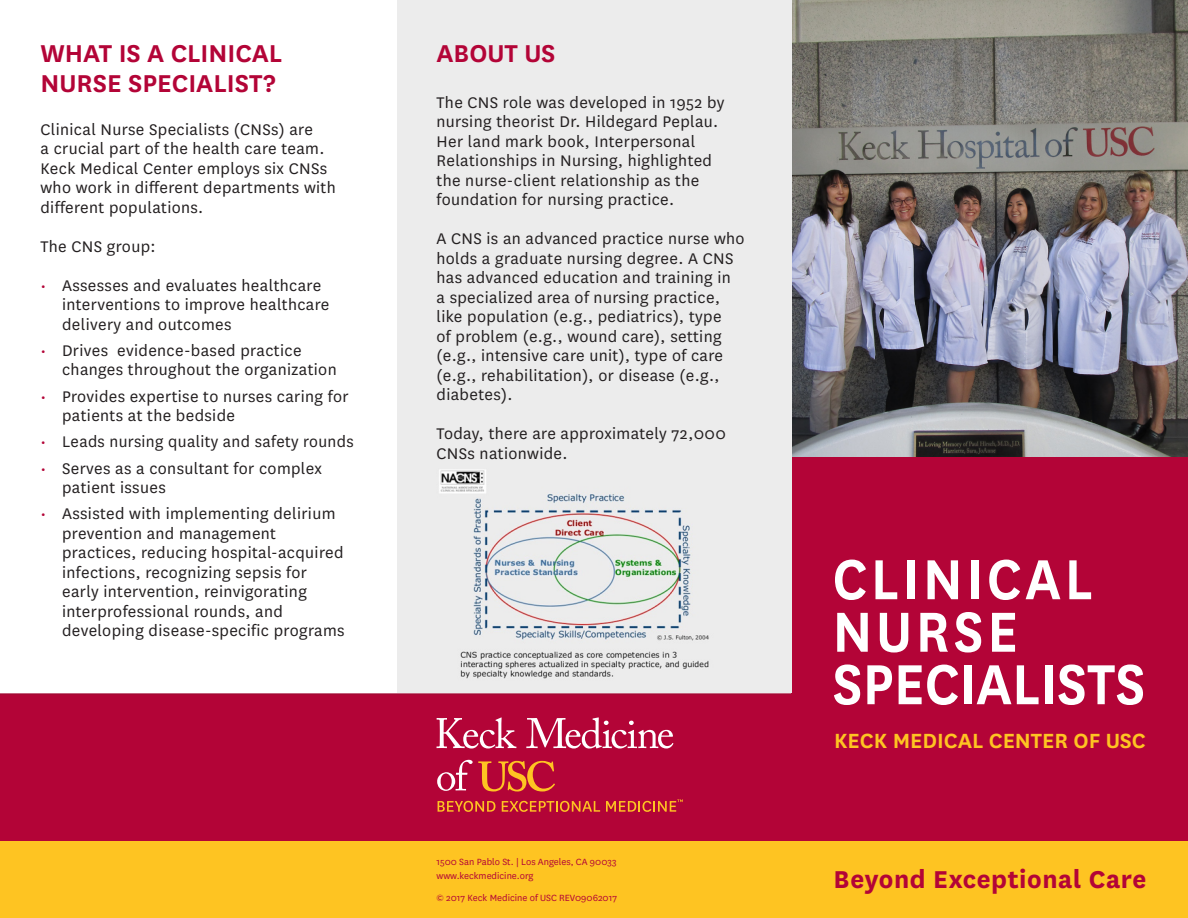
<style>
.page{position:relative;width:1188px;height:918px;background:#fff}
.page>*{position:absolute;margin:0;border:0;box-sizing:border-box;transform-origin:0 0}
.t1{font:600 66px/52.5px "National";letter-spacing:.06em;color:#fff;scale:.91 1}
.t2{font:600 28.5px/30px "National";color:#b30437}
.t3{font:700 28.5px "National";letter-spacing:.02em;color:#b30437}
.t4{font:600 24px "National";color:#fec422}
.t5{font:18px/19.5px "National";letter-spacing:.02em;color:#231f20}
.t6{font:10.5px "National";color:#b30437}
.s1{color:#b30437}
</style>
<div class="page">
<div style="left:0;top:693px;width:792px;height:149px;background:#b30437"></div>
<img style="left:793px;top:0;width:395px;height:458px">
<div style="left:792px;top:458px;width:396px;height:460px;background:#b30437"></div>
<div style="left:0;top:842px;width:1188px;height:76px;background:#fec422"></div>
<svg style="left:437px;top:717px;width:79px;height:32px"></svg>
<svg style="left:526px;top:717px;width:147px;height:32px"></svg>
<svg style="left:437px;top:760px;width:118px;height:32px;background:#c73b40"></svg>
<svg style="left:438px;top:801px;width:57px;height:11px"></svg>
<svg style="left:502px;top:801px;width:98px;height:11px"></svg>
<svg style="left:606px;top:799px;width:77px;height:13px"></svg>
<div style="left:397px;top:0;width:395px;height:693px;background:#ececec"></div>
<img style="left:439px;top:469px;width:270px;height:210px">
<p class="t2" style="left:40px;top:36px;width:243px">WHAT IS A CLINICAL<br>NURSE SPECIALIST?</p>
<p class="t5" style="left:40px;top:119px;width:297px">Clinical Nurse Specialists (CNSs) are<br>a crucial part of the health care team.<br>Keck Medical Center employs six CNSs who work in different departments with different populations.</p>
<p class="t5" style="left:40px;top:236px;width:117px">The CNS group:</p>
<p class="t5" style="left:62px;top:275px;width:269px;text-indent:-22px"><span class="s1">•</span> Assesses and evaluates healthcare interventions to improve healthcare delivery and outcomes</p>
<p class="t5" style="left:62px;top:340px;width:276px;text-indent:-22px"><span class="s1">•</span> Drives evidence-based practice changes throughout the organization</p>
<p class="t5" style="left:62px;top:386px;width:288px;text-indent:-22px"><span class="s1">•</span> Provides expertise to nurses caring for patients at the bedside</p>
<p class="t5" style="left:40px;top:431px;width:315px"><span class="s1">•</span> Leads nursing quality and safety rounds</p>
<p class="t5" style="left:62px;top:458px;width:261px;text-indent:-22px"><span class="s1">•</span> Serves as a consultant for complex patient issues</p>
<p class="t5" style="left:62px;top:503px;width:284px;text-indent:-22px"><span class="s1">•</span> Assisted with implementing delirium prevention and management practices, reducing hospital-acquired infections, recognizing sepsis for early intervention, reinvigorating interprofessional rounds, and developing disease-specific programs</p>
<p class="t2" style="left:437px;top:36px;width:120px">ABOUT US</p>
<p class="t5" style="left:437px;top:92px;width:289px">The CNS role was developed in 1952 by nursing theorist Dr. Hildegard Peplau.<br>Her land mark book, Interpersonal Relationships in Nursing, highlighted the nurse-client relationship as the foundation for nursing practice.</p>
<p class="t5" style="left:437px;top:228px;width:310px">A CNS is an advanced practice nurse who holds a graduate nursing degree. A CNS has advanced education and training in<br>a specialized area of nursing practice, like population (e.g., pediatrics), type<br>of problem (e.g., wound care), setting (e.g., intensive care unit), type of care (e.g., rehabilitation), or disease (e.g., diabetes).</p>
<p class="t5" style="left:437px;top:423px;width:291px">Today, there are approximately 72,000<br>CNSs nationwide.</p>
<p class="t6" style="left:437px;top:855px;width:182px">1500 San Pablo St. | Los Angeles, CA 90033</p>
<p class="t6" style="left:437px;top:869px;width:99px">www.keckmedicine.org</p>
<p class="t6" style="left:437px;top:890px;width:182px">© 2017 Keck Medicine of USC REV09062017</p>
<p class="t1" style="left:832px;top:548px;width:345px">CLINICAL<br>NURSE<br>SPECIALISTS</p>
<p class="t4" style="left:834px;top:724px;width:313px">KECK MEDICAL CENTER OF USC</p>
<p class="t3" style="left:834px;top:860px;width:314px">Beyond Exceptional Care</p>
</div>
